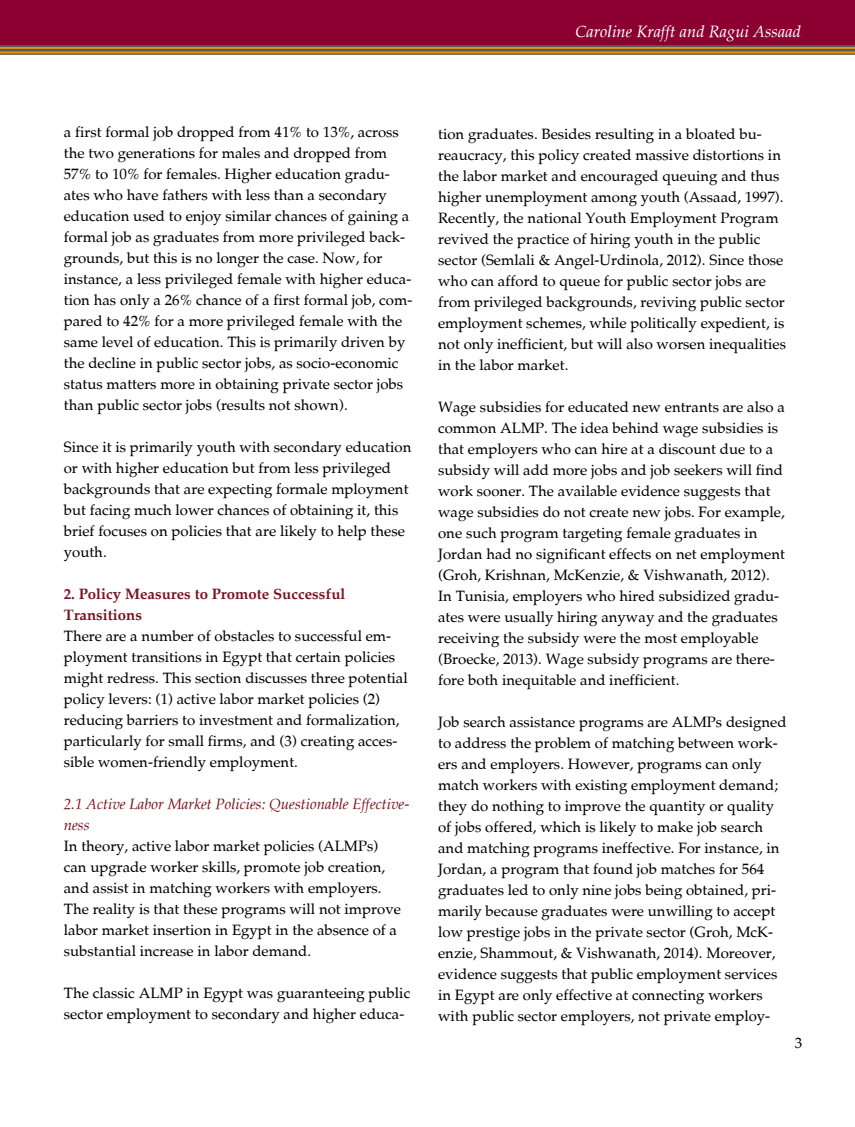
<style>
.page{position:relative;width:855px;height:1127px;background:#fff}
.page>*{position:absolute;margin:0;border:0;box-sizing:border-box;transform-origin:0 0}
.t1{font:italic 16.5px "Palatia";color:#fff}
.t2{font:15px/21px "Palatia";color:#000}
.t3{font:italic 15px/21px "Palatia";color:#7b1220}
.t4{font:700 15px/21px "Palatia";color:#7b1220}
</style>
<div class="page">
<svg style="left:0;top:51px;width:855px;height:4px;background:#a57d3a"></svg>
<svg style="left:0;top:47px;width:855px;height:4px;background:#99763a"></svg>
<div style="left:0;top:0;width:855px;height:47px;background:#8b0030"></div>
<p class="t1" style="left:575px;top:21px;width:227px">Caroline Krafft and Ragui Assaad</p>
<p class="t2" style="left:64px;top:121px;width:350px">a first formal job dropped from 41% to 13%, across the two generations for males and dropped from 57% to 10% for females. Higher education gradu&shy;ates who have fathers with less than a secondary education used to enjoy similar chances of gaining a formal job as graduates from more privileged back&shy;grounds, but this is no longer the case. Now, for instance, a less privileged female with higher educa&shy;tion has only a 26% chance of a first formal job, com&shy;pared to 42% for a more privileged female with the same level of education. This is primarily driven by the decline in public sector jobs, as socio-economic status matters more in obtaining private sector jobs than public sector jobs (results not shown).</p>
<p class="t2" style="left:64px;top:436px;width:349px">Since it is primarily youth with secondary education or with higher education but from less privileged backgrounds that are expecting formale mployment but facing much lower chances of obtaining it, this brief focuses on policies that are likely to help these youth.</p>
<p class="t4" style="left:64px;top:583px;width:283px">2. Policy Measures to Promote Successful<br>Transitions</p>
<p class="t2" style="left:64px;top:625px;width:345px">There are a number of obstacles to successful em&shy;ployment transitions in Egypt that certain policies might redress. This section discusses three potential policy levers: (1) active labor market policies (2) reducing barriers to investment and formalization, particularly for small firms, and (3) creating acces&shy;sible women-friendly employment.</p>
<p class="t3" style="left:64px;top:793px;width:347px">2.1 Active Labor Market Policies: Questionable Effective&shy;ness</p>
<p class="t2" style="left:64px;top:835px;width:339px">In theory, active labor market policies (ALMPs) can upgrade worker skills, promote job creation, and assist in matching workers with employers.<br>The reality is that these programs will not improve labor market insertion in Egypt in the absence of a substantial increase in labor demand.</p>
<p class="t2" style="left:64px;top:982px;width:348px">The classic ALMP in Egypt was guaranteeing public sector employment to secondary and higher educa-</p>
<p class="t2" style="left:438px;top:123px;width:349px">tion graduates. Besides resulting in a bloated bu&shy;reaucracy, this policy created massive distortions in the labor market and encouraged queuing and thus higher unemployment among youth (Assaad, 1997).<br>Recently, the national Youth Employment Program revived the practice of hiring youth in the public sector (Semlali &amp; Angel-Urdinola, 2012). Since those who can afford to queue for public sector jobs are from privileged backgrounds, reviving public sector employment schemes, while politically expedient, is not only inefficient, but will also worsen inequalities in the labor market.</p>
<p class="t2" style="left:438px;top:396px;width:348px">Wage subsidies for educated new entrants are also a common ALMP. The idea behind wage subsidies is that employers who can hire at a discount due to a subsidy will add more jobs and job seekers will find work sooner. The available evidence suggests that wage subsidies do not create new jobs. For example, one such program targeting female graduates in Jordan had no significant effects on net employment (Groh, Krishnan, McKenzie, &amp; Vishwanath, 2012).<br>In Tunisia, employers who hired subsidized gradu&shy;ates were usually hiring anyway and the graduates receiving the subsidy were the most employable (Broecke, 2013). Wage subsidy programs are there&shy;fore both inequitable and inefficient.</p>
<p class="t2" style="left:438px;top:711px;width:350px">Job search assistance programs are ALMPs designed to address the problem of matching between work&shy;ers and employers. However, programs can only match workers with existing employment demand; they do nothing to improve the quantity or quality of jobs offered, which is likely to make job search and matching programs ineffective. For instance, in Jordan, a program that found job matches for 564 graduates led to only nine jobs being obtained, pri&shy;marily because graduates were unwilling to accept low prestige jobs in the private sector (Groh, McK&shy;enzie, Shammout, &amp; Vishwanath, 2014). Moreover, evidence suggests that public employment services in Egypt are only effective at connecting workers with public sector employers, not private employ-</p>
<p class="t2" style="left:794px;top:1033px;width:9px">3</p>
</div>
